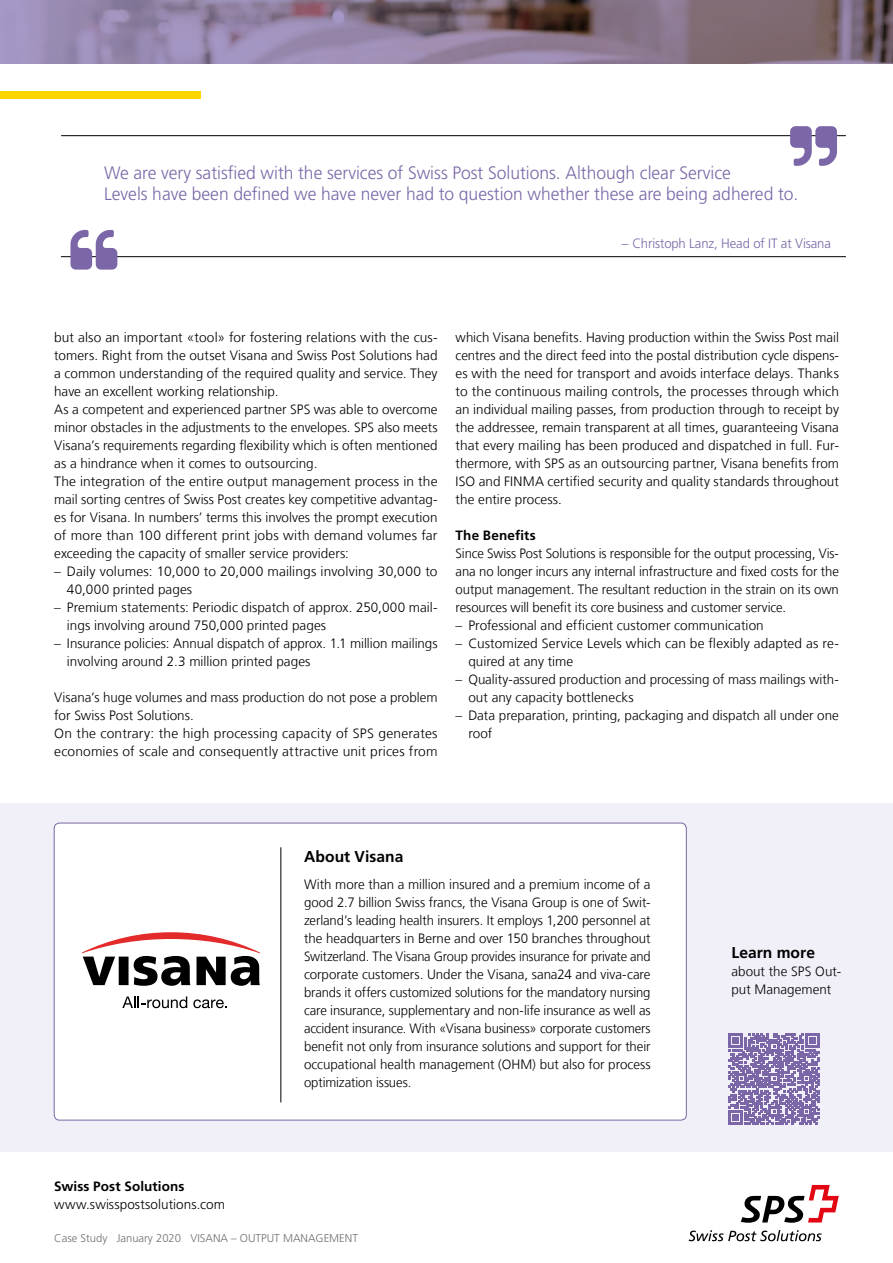
<style>
.page{position:relative;width:893px;height:1263px;background:#fff}
.page>*{position:absolute;margin:0;border:0;box-sizing:border-box;transform-origin:0 0}
.t1{font:300 18px/21px "Frutiger LT Std";color:#7b67a8}
.t2{font:700 15.75px "Frutiger LT Std";letter-spacing:.005em;color:#000}
.t3{font:300 13.5px/18px "Frutiger";color:#000}
.t4{font:300 13.5px/18px "Frutiger";color:#000;text-align:justify;scale:.96 1}
.t5{font:300 13.5px "Frutiger LT Std";letter-spacing:-.01em;color:#7b67a8}
.t6{font:300 13.5px "Frutiger LT Std";letter-spacing:.005em;color:#000}
.t7{font:700 13.5px "Frutiger";letter-spacing:.01em;color:#000}
.t8{font:700 13.5px "Frutiger LT Std";letter-spacing:.01em;color:#000}
.t9{font:300 11.25px "Frutiger LT Std";color:#706f6f}
</style>
<div class="page">
<svg style="left:689px;top:1230px;width:133px;height:11px"></svg>
<svg style="left:741px;top:1185px;width:98px;height:38px"></svg>
<div style="left:0;top:91px;width:201px;height:8px;background:#ffd500"></div>
<div style="left:0;top:803px;width:893px;height:349px;background:#f1eff8"></div>
<div style="left:54px;top:823px;width:632px;height:297px;background:#fff;border-radius:5px"></div>
<hr style="left:281px;top:847px;width:1px;height:255px;background:#000">
<svg style="left:729px;top:1033px;width:90px;height:91px"></svg>
<svg style="left:122px;top:996px;width:65px;height:12px"></svg>
<svg style="left:193px;top:999px;width:34px;height:9px"></svg>
<svg style="left:82px;top:932px;width:178px;height:54px"></svg>
<img style="left:0;top:0;width:893px;height:64px">
<hr style="left:61px;top:135px;width:785px;height:1px;background:#000">
<svg style="left:790px;top:126px;width:47px;height:40px"></svg>
<hr style="left:61px;top:256px;width:785px;height:1px;background:#000">
<svg style="left:70px;top:230px;width:47px;height:40px"></svg>
<h1 class="t1" style="left:104px;top:162px;width:696px">We are very satisfied with the services of Swiss Post Solutions. Although clear Service<br>Levels have been defined we have never had to question whether these are being adhered to.</h1>
<p class="t5" style="left:622px;top:236px;width:211px">– Christoph Lanz, Head of IT at Visana</p>
<p class="t3" style="left:54px;top:328px;width:385px">but also an important «tool» for fostering relations with the cus&shy;tomers. Right from the outset Visana and Swiss Post Solutions had a common understanding of the required quality and service. They have an excellent working relationship.<br>As a competent and experienced partner SPS was able to overcome minor obstacles in the adjustments to the envelopes. SPS also meets Visana’s requirements regarding flexibility which is often mentioned as a hindrance when it comes to outsourcing.<br>The integration of the entire output management process in the mail sorting centres of Swiss Post creates key competitive advantag&shy;es for Visana. In numbers’ terms this involves the prompt execution of more than 100 different print jobs with demand volumes far exceeding the capacity of smaller service providers:</p>
<p class="t3" style="left:67px;top:562px;width:372px;text-indent:-13px">– Daily volumes: 10,000 to 20,000 mailings involving 30,000 to<br>40,000 printed pages</p>
<p class="t3" style="left:67px;top:598px;width:372px;text-indent:-13px">– Premium statements: Periodic dispatch of approx. 250,000 mail&shy;ings involving around 750,000 printed pages</p>
<p class="t3" style="left:67px;top:634px;width:372px;text-indent:-13px">– Insurance policies: Annual dispatch of approx. 1.1 million mailings involving around 2.3 million printed pages</p>
<p class="t3" style="left:54px;top:688px;width:385px">Visana’s huge volumes and mass production do not pose a problem for Swiss Post Solutions.<br>On the contrary: the high processing capacity of SPS generates economies of scale and consequently attractive unit prices from</p>
<p class="t3" style="left:456px;top:328px;width:385px;text-align:justify">which Visana benefits. Having production within the Swiss Post mail centres and the direct feed into the postal distribution cycle dispens&shy;es with the need for transport and avoids interface delays. Thanks to the continuous mailing controls, the processes through which an individual mailing passes, from production through to receipt by the addressee, remain transparent at all times, guaranteeing Visana that every mailing has been produced and dispatched in full. Fur&shy;thermore, with SPS as an outsourcing partner, Visana benefits from ISO and FINMA certified security and quality standards throughout the entire process.</p>
<p class="t8" style="left:456px;top:527px;width:82px">The Benefits</p>
<p class="t4" style="left:456px;top:544px;width:401px">Since Swiss Post Solutions is responsible for the output processing, Vis&shy;ana no longer incurs any internal infrastructure and fixed costs for the output management. The resultant reduction in the strain on its own resources will benefit its core business and customer service.</p>
<p class="t3" style="left:456px;top:616px;width:310px">– Professional and efficient customer communication</p>
<p class="t3" style="left:468px;top:634px;width:372px;text-indent:-13px">– Customized Service Levels which can be flexibly adapted as re&shy;quired at any time</p>
<p class="t3" style="left:468px;top:670px;width:372px;text-indent:-13px">– Quality-assured production and processing of mass mailings with&shy;out any capacity bottlenecks</p>
<p class="t3" style="left:468px;top:706px;width:372px;text-indent:-13px">– Data preparation, printing, packaging and dispatch all under one roof</p>
<p class="t7" style="left:54px;top:1178px;width:132px">Swiss Post Solutions</p>
<p class="t6" style="left:54px;top:1196px;width:172px">www.swisspostsolutions.com</p>
<p class="t2" style="left:304px;top:847px;width:101px">About Visana</p>
<p class="t3" style="left:304px;top:875px;width:348px;text-align:justify">With more than a million insured and a premium income of a good 2.7 billion Swiss francs, the Visana Group is one of Swit&shy;zerland’s leading health insurers. It employs 1,200 personnel at the headquarters in Berne and over 150 branches throughout Switzerland. The Visana Group provides insurance for private and corporate customers. Under the Visana, sana24 and viva-care brands it offers customized solutions for the mandatory nursing care insurance, supplementary and non-life insurance as well as accident insurance. With «Visana business» corporate customers benefit not only from insurance solutions and support for their occupational health management (OHM) but also for process optimization issues.</p>
<p class="t9" style="left:54px;top:1231px;width:305px">Case Study January 2020 VISANA – OUTPUT MANAGEMENT</p>
<p class="t2" style="left:731px;top:943px;width:85px">Learn more</p>
<p class="t3" style="left:731px;top:962px;width:111px">about the SPS Out&shy;put Management</p>
</div>
